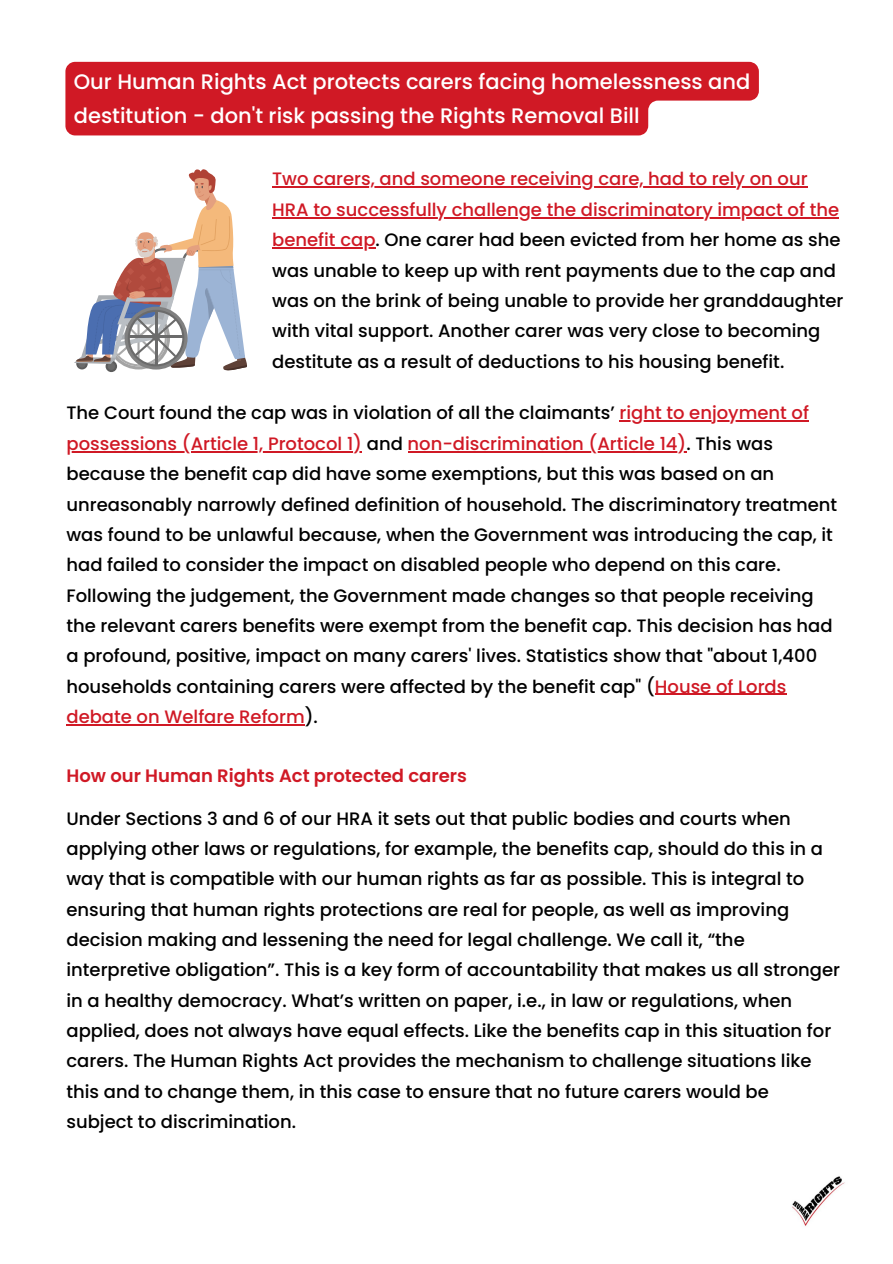
<style>
.page{position:relative;width:893px;height:1264px;background:#fff}
.page>*{position:absolute;margin:0;border:0;box-sizing:border-box;transform-origin:0 0}
.t1{font:500 21px/34.8px "Poppins";color:#fff}
.t2{font:500 18px/30.3px "Poppins";color:#000}
.t3{font:600 18px "Poppins";color:#d01925}
.s1{color:#d01925}
</style>
<div class="page">
<img style="left:792px;top:1176px;width:53px;height:50px">
<hr style="left:272px;top:187px;width:535px;height:1px;background:#d01925">
<hr style="left:272px;top:217px;width:567px;height:1px;background:#d01925">
<hr style="left:272px;top:247px;width:103px;height:1px;background:#d01925">
<svg style="left:65px;top:62px;width:693px;height:73px;fill:#d01925"></svg>
<div style="left:106px;top:360px;width:11px;height:12px;background:#5c5c5c;border-radius:50%"></div>
<svg style="left:74px;top:169px;width:173px;height:201px"></svg>
<hr style="left:619px;top:420px;width:190px;height:2px;background:#d01925">
<hr style="left:66px;top:451px;width:296px;height:1px;background:#d01925">
<hr style="left:407px;top:451px;width:279px;height:1px;background:#d01925">
<hr style="left:654px;top:694px;width:132px;height:1px;background:#d01925">
<hr style="left:66px;top:724px;width:239px;height:1px;background:#d01925">
<p class="t1" style="left:74px;top:64px;width:678px">Our Human Rights Act protects carers facing homelessness and destitution - don't risk passing the Rights Removal Bill</p>
<p class="t2" style="left:272px;top:164px;width:573px"><span class="s1">Two carers, and someone receiving care, had to rely on our HRA to successfully challenge the discriminatory impact of the benefit cap</span>. One carer had been evicted from her home as she was unable to keep up with rent payments due to the cap and was on the brink of being unable to provide her granddaughter with vital support. Another carer was very close to becoming destitute as a result of deductions to his housing benefit.</p>
<p class="t2" style="left:66px;top:398px;width:772px">The Court found the cap was in violation of all the claimants’ <span class="s1">right to enjoyment of possessions (Article 1, Protocol 1)</span> and <span class="s1">non-discrimination (Article 14)</span>. This was because the benefit cap did have some exemptions, but this was based on an unreasonably narrowly defined definition of household. The discriminatory treatment was found to be unlawful because, when the Government was introducing the cap, it had failed to consider the impact on disabled people who depend on this care.<br>Following the judgement, the Government made changes so that people receiving the relevant carers benefits were exempt from the benefit cap. This decision has had a profound, positive, impact on many carers' lives. Statistics show that "about 1,400 households containing carers were affected by the benefit cap" (<span class="s1">House of Lords debate on Welfare Reform</span>).</p>
<p class="t3" style="left:66px;top:763px;width:402px">How our Human Rights Act protected carers</p>
<p class="t2" style="left:66px;top:803px;width:775px">Under Sections 3 and 6 of our HRA it sets out that public bodies and courts when applying other laws or regulations, for example, the benefits cap, should do this in a way that is compatible with our human rights as far as possible. This is integral to ensuring that human rights protections are real for people, as well as improving decision making and lessening the need for legal challenge. We call it, “the interpretive obligation”. This is a key form of accountability that makes us all stronger in a healthy democracy. What’s written on paper, i.e., in law or regulations, when applied, does not always have equal effects. Like the benefits cap in this situation for carers. The Human Rights Act provides the mechanism to challenge situations like this and to change them, in this case to ensure that no future carers would be subject to discrimination.</p>
</div>
